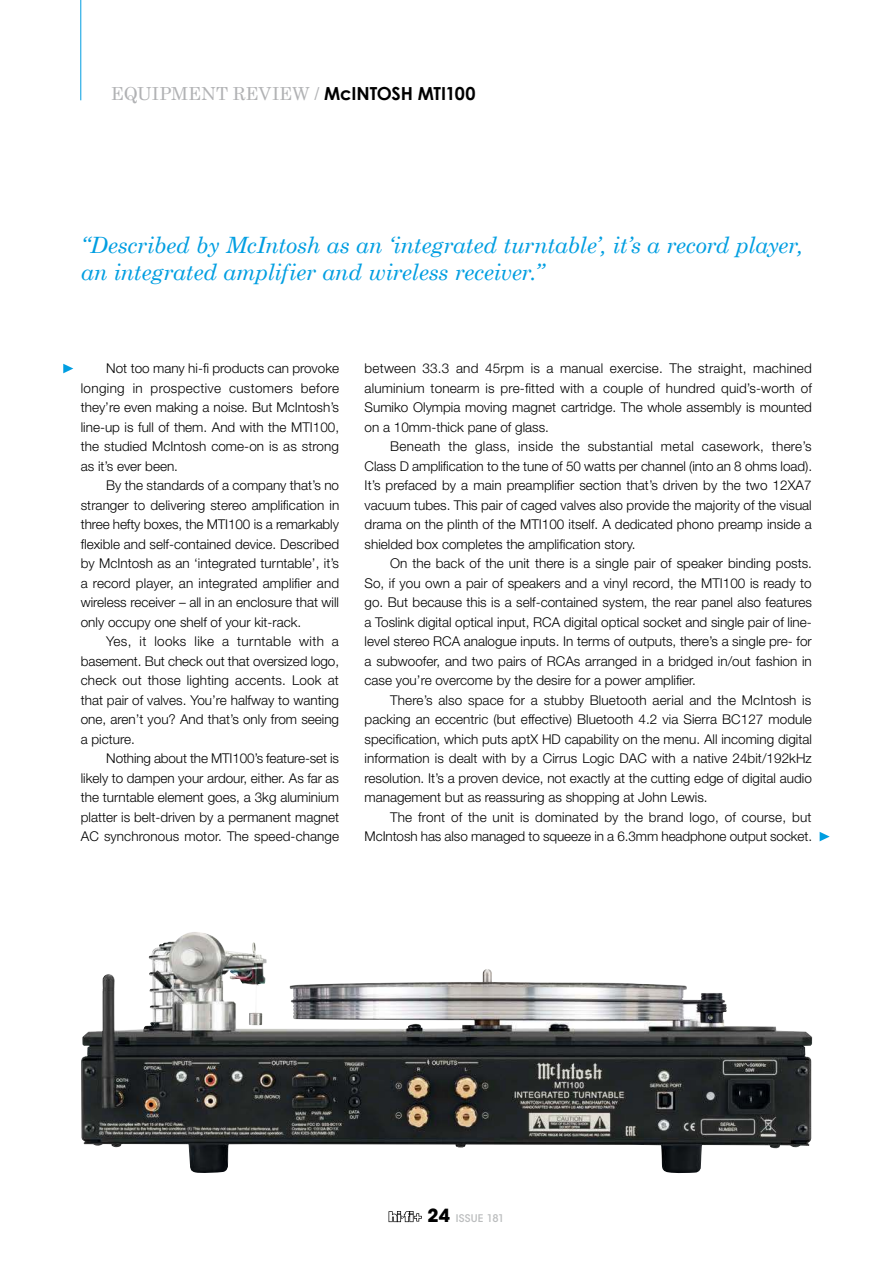
<style>
.page{position:relative;width:893px;height:1263px;background:#fff}
.page>*{position:absolute;margin:0;border:0;box-sizing:border-box;transform-origin:0 0}
.t1{font:italic 22.5px/27px "Century Schoolbook";letter-spacing:-.015em;color:#009ee1}
.t2{font:18px "Century Schoolbook";letter-spacing:-.005em;color:#b1b2b4}
.t3{font:300 13.5px/19.5px "Helvetica Neue LT Std";color:#000;text-align:justify}
.t4{font:500 10.5px "ITC Avant Garde Std";letter-spacing:.025em;color:#bbbdbe}
.s1{font-family:"Century Gothic";font-weight:700;color:#000}
.s2{font-weight:700;font-size:18px;color:#000}
</style>
<div class="page">
<img style="left:81px;top:941px;width:731px;height:232px">
<svg style="left:63px;top:364px;width:10px;height:9px"></svg>
<svg style="left:820px;top:832px;width:10px;height:9px"></svg>
<svg style="left:389px;top:1211px;width:33px;height:11px"></svg>
<hr style="left:80px;top:0;width:1px;height:100px;background:#009ee1">
<h2 class="t2" style="left:111px;top:83px;width:366px">EQUIPMENT REVIEW / <span class="s1">McINTOSH MTI100</span></h2>
<h1 class="t1" style="left:81px;top:231px;width:723px">“Described by McIntosh as an ‘integrated turntable’, it’s a record player, an integrated amplifier and wireless receiver.”</h1>
<p class="t3" style="left:81px;top:360px;width:260px;text-indent:26px">Not too many hi-fi products can provoke longing in prospective customers before they’re even making a noise. But McIntosh’s line-up is full of them. And with the MTI100, the studied McIntosh come-on is as strong as it’s ever been.</p>
<p class="t3" style="left:81px;top:477px;width:260px;text-indent:26px">By the standards of a company that’s no stranger to delivering stereo amplification in three hefty boxes, the MTI100 is a remarkably flexible and self-contained device. Described by McIntosh as an ‘integrated turntable’, it’s a record player, an integrated amplifier and wireless receiver – all in an enclosure that will only occupy one shelf of your kit-rack.</p>
<p class="t3" style="left:81px;top:633px;width:260px;text-indent:26px">Yes, it looks like a turntable with a basement. But check out that oversized logo, check out those lighting accents. Look at that pair of valves. You’re halfway to wanting one, aren’t you? And that’s only from seeing a picture.</p>
<p class="t3" style="left:81px;top:750px;width:260px;text-indent:26px">Nothing about the MTI100’s feature-set is likely to dampen your ardour, either. As far as the turntable element goes, a 3kg aluminium platter is belt-driven by a permanent magnet AC synchronous motor. The speed-change</p>
<p class="t3" style="left:365px;top:360px;width:449px">between 33.3 and 45rpm is a manual exercise. The straight, machined aluminium tonearm is pre-fitted with a couple of hundred quid’s-worth of Sumiko Olympia moving magnet cartridge. The whole assembly is mounted on a 10mm-thick pane of glass.</p>
<p class="t3" style="left:365px;top:438px;width:449px;text-indent:26px">Beneath the glass, inside the substantial metal casework, there’s Class D amplification to the tune of 50 watts per channel (into an 8 ohms load).<br>It’s prefaced by a main preamplifier section that’s driven by the two 12XA7 vacuum tubes. This pair of caged valves also provide the majority of the visual drama on the plinth of the MTI100 itself. A dedicated phono preamp inside a shielded box completes the amplification story.</p>
<p class="t3" style="left:365px;top:555px;width:449px;text-indent:26px">On the back of the unit there is a single pair of speaker binding posts.<br>So, if you own a pair of speakers and a vinyl record, the MTI100 is ready to go. But because this is a self-contained system, the rear panel also features a Toslink digital optical input, RCA digital optical socket and single pair of line&shy;level stereo RCA analogue inputs. In terms of outputs, there’s a single pre- for a subwoofer, and two pairs of RCAs arranged in a bridged in/out fashion in case you’re overcome by the desire for a power amplifier.</p>
<p class="t3" style="left:365px;top:691px;width:449px;text-indent:26px">There’s also space for a stubby Bluetooth aerial and the McIntosh is packing an eccentric (but effective) Bluetooth 4.2 via Sierra BC127 module specification, which puts aptX HD capability on the menu. All incoming digital information is dealt with by a Cirrus Logic DAC with a native 24bit/192kHz resolution. It’s a proven device, not exactly at the cutting edge of digital audio management but as reassuring as shopping at John Lewis.</p>
<p class="t3" style="left:365px;top:808px;width:449px;text-align:right">The front of the unit is dominated by the brand logo, of course, but<br>McIntosh has also managed to squeeze in a 6.3mm headphone output socket.</p>
<p class="t4" style="left:428px;top:1212px;width:78px"><span class="s2">24</span> ISSUE 181</p>
</div>
